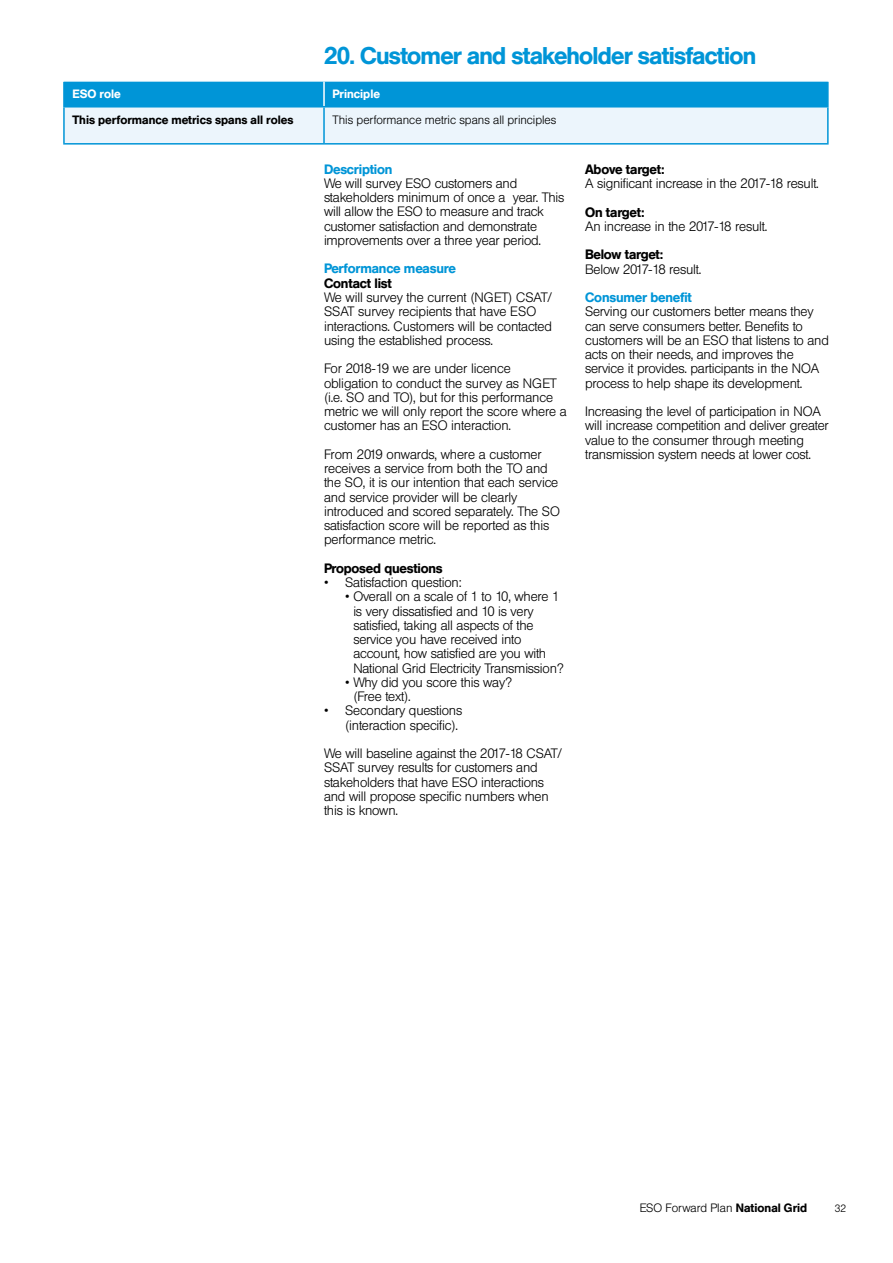
<style>
.page{position:relative;width:893px;height:1263px;background:#fff}
.page>*{position:absolute;margin:0;border:0;box-sizing:border-box;transform-origin:0 0}
.t1{font:500 24px "Helvetica BQ";letter-spacing:-.025em;color:#0095d7}
.t2{font:300 13.5px/14.2px "Helvetica BQ";letter-spacing:-.015em;color:#000}
.t3{font:500 13.5px "Helvetica BQ";letter-spacing:-.01em;color:#000}
.t4{font:500 13.5px "Helvetica BQ";letter-spacing:-.01em;color:#0095d7}
.t5{font:300 12px "Helvetica BQ";color:#000}
.t6{font:500 12px "Helvetica BQ";letter-spacing:.005em;color:#000}
.t7{font:500 12px "Helvetica BQ";letter-spacing:.005em;color:#fff}
.t8{font:300 10.5px "Helvetica BQ";color:#000}
.s1{font-weight:500}
</style>
<div class="page">
<svg style="left:65px;top:82px;width:762px;height:61px;background:#8bcdec"></svg>
<hr style="left:63px;top:82px;width:2px;height:24px;background:#0095d7">
<hr style="left:323px;top:82px;width:2px;height:24px;background:#fff">
<hr style="left:827px;top:82px;width:2px;height:24px;background:#0095d7">
<hr style="left:63px;top:108px;width:2px;height:35px;background:#0095d7">
<hr style="left:63px;top:106px;width:261px;height:2px;background:#0095d7">
<hr style="left:63px;top:143px;width:261px;height:2px;background:#0095d7">
<hr style="left:323px;top:108px;width:2px;height:35px;background:#0095d7">
<hr style="left:827px;top:108px;width:2px;height:35px;background:#0095d7">
<hr style="left:324px;top:106px;width:505px;height:2px;background:#0095d7">
<hr style="left:324px;top:143px;width:505px;height:2px;background:#0095d7">
<h1 class="t1" style="left:324px;top:42px;width:434px">20. Customer and stakeholder satisfaction</h1>
<p class="t7" style="left:72px;top:87px;width:50px">ESO role</p>
<p class="t7" style="left:332px;top:87px;width:49px">Principle</p>
<p class="t6" style="left:72px;top:113px;width:222px">This performance metrics spans all roles</p>
<p class="t5" style="left:332px;top:113px;width:225px">This performance metric spans all principles</p>
<p class="t4" style="left:324px;top:161px;width:70px">Description</p>
<p class="t2" style="left:324px;top:176px;width:242px">We will survey ESO customers and stakeholders minimum of once a year. This will allow the ESO to measure and track customer satisfaction and demonstrate improvements over a three year period.</p>
<p class="t4" style="left:324px;top:261px;width:133px">Performance measure</p>
<p class="t3" style="left:324px;top:275px;width:69px">Contact list</p>
<p class="t2" style="left:324px;top:290px;width:230px">We will survey the current (NGET) CSAT/ SSAT survey recipients that have ESO interactions. Customers will be contacted using the established process.</p>
<p class="t2" style="left:324px;top:362px;width:244px">For 2018-19 we are under licence obligation to conduct the survey as NGET (i.e. SO and TO), but for this performance metric we will only report the score where a customer has an ESO interaction.</p>
<p class="t2" style="left:324px;top:447px;width:238px">From 2019 onwards, where a customer receives a service from both the TO and the SO, it is our intention that each service and service provider will be clearly introduced and scored separately. The SO satisfaction score will be reported as this performance metric.</p>
<p class="t3" style="left:324px;top:560px;width:120px">Proposed questions</p>
<p class="t2" style="left:324px;top:576px;width:139px">• Satisfaction question:</p>
<p class="t2" style="left:353px;top:590px;width:212px;text-indent:-8px">• Overall on a scale of 1 to 10, where 1 is very dissatisfied and 10 is very satisfied, taking all aspects of the service you have received into account, how satisfied are you with National Grid Electricity Transmission?</p>
<p class="t2" style="left:353px;top:675px;width:160px;text-indent:-8px">• Why did you score this way? (Free text).</p>
<p class="t2" style="left:345px;top:704px;width:118px;text-indent:-21px">• Secondary questions (interaction specific).</p>
<p class="t2" style="left:324px;top:747px;width:239px">We will baseline against the 2017-18 CSAT/ SSAT survey results for customers and stakeholders that have ESO interactions and will propose specific numbers when this is known.</p>
<p class="t3" style="left:585px;top:161px;width:81px">Above target:</p>
<p class="t2" style="left:585px;top:177px;width:235px">A significant increase in the 2017-18 result.</p>
<p class="t3" style="left:585px;top:204px;width:61px">On target:</p>
<p class="t2" style="left:585px;top:219px;width:184px">An increase in the 2017-18 result.</p>
<p class="t3" style="left:585px;top:247px;width:80px">Below target:</p>
<p class="t2" style="left:585px;top:262px;width:118px">Below 2017-18 result.</p>
<p class="t4" style="left:585px;top:290px;width:108px">Consumer benefit</p>
<p class="t2" style="left:585px;top:305px;width:245px">Serving our customers better means they can serve consumers better. Benefits to customers will be an ESO that listens to and acts on their needs, and improves the service it provides. participants in the NOA process to help shape its development.</p>
<p class="t2" style="left:585px;top:405px;width:245px">Increasing the level of participation in NOA will increase competition and deliver greater value to the consumer through meeting transmission system needs at lower cost.</p>
<p class="t5" style="left:640px;top:1201px;width:169px">ESO Forward Plan <span class="s1">National Grid</span></p>
<p class="t8" style="left:835px;top:1202px;width:13px">32</p>
</div>
